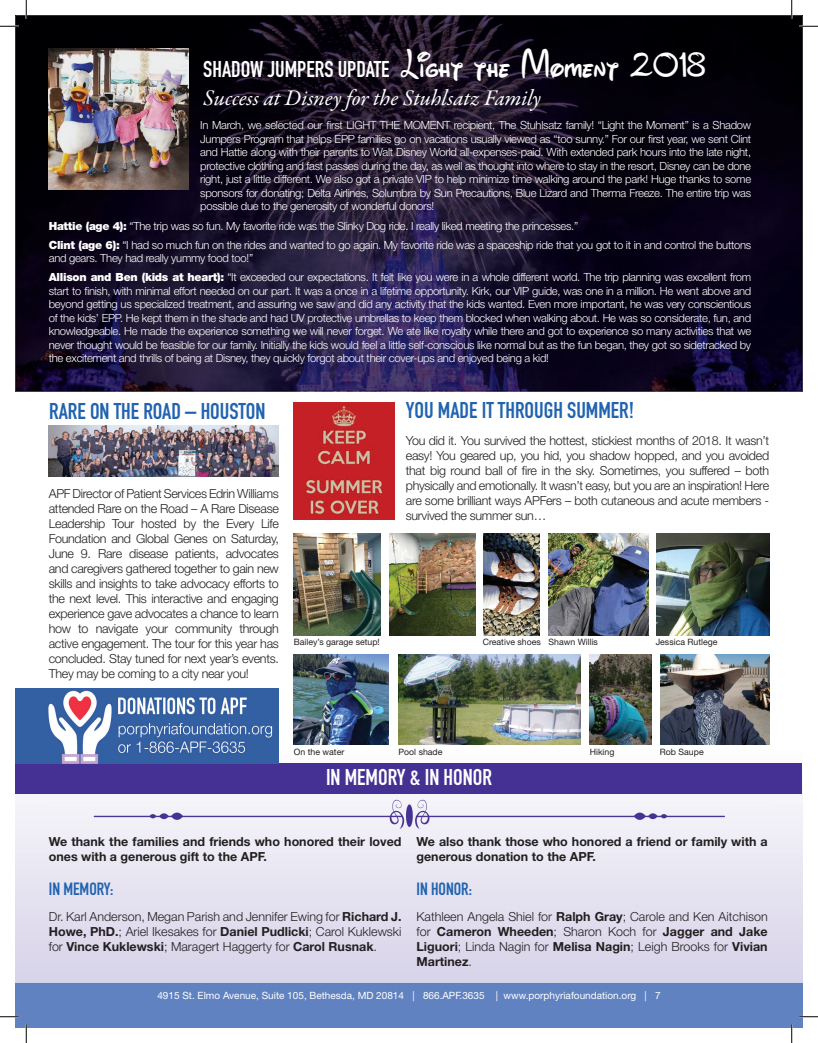
<style>
.page{position:relative;width:818px;height:1043px;background:#fff}
.page>*{position:absolute;margin:0;border:0;box-sizing:border-box;transform-origin:0 0}
.t1{font:38.75px "Walt Disney Scriptv 4.1";color:#fff}
.t2{font:22.5px "DIN Engschrift Std";color:#2163b0}
.t3{font:italic 22.5px "Garamond Premr Pro";letter-spacing:-.005em;color:#fff}
.t4{font:22.5px "DIN Engschrift Std";color:#fff}
.t5{font:17.5px "DIN Engschrift Std";color:#2163b0}
.t6{font:300 12.5px/15px "Helvetica Neue LT Std";letter-spacing:-.02em;color:#231f20;text-align:justify}
.t7{font:700 12.5px/15px "Helvetica Neue LT Std";color:#231f20}
.t8{font:300 11.25px/13.5px "Helvetica Neue LT Std";letter-spacing:-.025em;color:#fff;text-align:justify}
.t9{font:10px "Helvetica Neue";color:#fff}
.t10{font:8.75px "Helvetica Neue";color:#231f20}
.s1{font-weight:900}
.s2{font-weight:700}
</style>
<div class="page">
<div style="left:15px;top:982px;width:787px;height:46px;background:#6182c1"></div>
<svg style="left:15px;top:763px;width:787px;height:219px;background:#e2dfee"></svg>
<div style="left:16px;top:763px;width:786px;height:30px;background:#443193"></div>
<img style="left:49px;top:795px;width:720px;height:37px">
<img style="left:16px;top:16px;width:786px;height:375px">
<img style="left:48px;top:49px;width:141px;height:140px">
<img style="left:49px;top:425px;width:230px;height:52px">
<img style="left:294px;top:402px;width:100px;height:117px">
<img style="left:294px;top:533px;width:86px;height:102px">
<img style="left:389px;top:533px;width:86px;height:102px">
<img style="left:483px;top:533px;width:56px;height:102px">
<img style="left:548px;top:533px;width:100px;height:102px">
<img style="left:656px;top:533px;width:113px;height:102px">
<img style="left:294px;top:654px;width:94px;height:90px">
<img style="left:398px;top:654px;width:182px;height:90px">
<img style="left:589px;top:654px;width:62px;height:90px">
<img style="left:660px;top:654px;width:109px;height:90px">
<img style="left:15px;top:689px;width:264px;height:74px">
<svg style="left:0;top:25px;width:19px;height:2px"></svg>
<svg style="left:799px;top:25px;width:19px;height:2px"></svg>
<svg style="left:0;top:1016px;width:19px;height:1px"></svg>
<svg style="left:799px;top:1015px;width:19px;height:2px"></svg>
<svg style="left:25px;top:0;width:2px;height:19px"></svg>
<svg style="left:25px;top:1024px;width:2px;height:18px"></svg>
<svg style="left:790px;top:0;width:2px;height:19px"></svg>
<svg style="left:791px;top:1024px;width:1px;height:18px"></svg>
<h1 class="t1" style="left:400px;top:39px;width:307px">Light the Moment 2018</h1>
<h2 class="t4" style="left:203px;top:56px;width:188px">SHADOW JUMPERS UPDATE</h2>
<h2 class="t3" style="left:203px;top:84px;width:339px">Success at Disney for the Stuhlsatz Family</h2>
<p class="t8" style="left:200px;top:118px;width:552px">In March, we selected our first LIGHT THE MOMENT recipient, The Stuhlsatz family! “Light the Moment” is a Shadow Jumpers Program that helps EPP families go on vacations usually viewed as “too sunny.” For our first year, we sent Clint and Hattie along with their parents to Walt Disney World all-expenses-paid. With extended park hours into the late night, protective clothing and fast passes during the day, as well as thought into where to stay in the resort, Disney can be done right, just a little different. We also got a private VIP to help minimize time walking around the park! Huge thanks to some sponsors for donating; Delta Airlines, Solumbra by Sun Precautions, Blue Lizard and Therma Freeze. The entire trip was possible due to the generosity of wonderful donors!</p>
<p class="t8" style="left:49px;top:216px;width:704px;line-height:19.1px"><span class="s1">Hattie (age 4):</span> “The trip was so fun. My favorite ride was the Slinky Dog ride. I really liked meeting the princesses.”<br><span class="s1">Clint (age 6):</span> “I had so much fun on the rides and wanted to go again. My favorite ride was a spaceship ride that you got to it in and control the buttons</p>
<p class="t8" style="left:49px;top:248px;width:703px;line-height:19.1px">and gears. They had really yummy food too!”<br><span class="s1">Allison and Ben (kids at heart):</span> “It exceeded our expectations. It felt like you were in a whole different world. The trip planning was excellent from</p>
<p class="t8" style="left:49px;top:284px;width:704px">start to finish, with minimal effort needed on our part. It was a once in a lifetime opportunity. Kirk, our VIP guide, was one in a million. He went above and beyond getting us specialized treatment, and assuring we saw and did any activity that the kids wanted. Even more important, he was very conscientious of the kids’ EPP. He kept them in the shade and had UV protective umbrellas to keep them blocked when walking about. He was so considerate, fun, and knowledgeable. He made the experience something we will never forget. We ate like royalty while there and got to experience so many activities that we never thought would be feasible for our family. Initially the kids would feel a little self-conscious like normal but as the fun began, they got so sidetracked by the excitement and thrills of being at Disney, they quickly forgot about their cover-ups and enjoyed being a kid!</p>
<h2 class="t2" style="left:49px;top:398px;width:218px">RARE ON THE ROAD – HOUSTON</h2>
<p class="t6" style="left:49px;top:485px;width:232px">APF Director of Patient Services Edrin Williams attended Rare on the Road – A Rare Disease Leadership Tour hosted by the Every Life Foundation and Global Genes on Saturday, June 9. Rare disease patients, advocates and caregivers gathered together to gain new skills and insights to take advocacy efforts to the next level. This interactive and engaging experience gave advocates a chance to learn how to navigate your community through active engagement. The tour for this year has concluded. Stay tuned for next year’s events.<br>They may be coming to a city near you!</p>
<h2 class="t2" style="left:406px;top:397px;width:230px">YOU MADE IT THROUGH SUMMER!</h2>
<p class="t6" style="left:406px;top:432px;width:365px">You did it. You survived the hottest, stickiest months of 2018. It wasn’t easy! You geared up, you hid, you shadow hopped, and you avoided that big round ball of fire in the sky. Sometimes, you suffered – both physically and emotionally. It wasn’t easy, but you are an inspiration! Here are some brilliant ways APFers – both cutaneous and acute members - survived the summer sun…</p>
<p class="t10" style="left:294px;top:636px;width:87px">Bailey’s garage setup!</p>
<p class="t10" style="left:483px;top:636px;width:117px">Creative shoes Shawn Willis</p>
<p class="t10" style="left:655px;top:636px;width:63px">Jessica Rutlege</p>
<p class="t10" style="left:294px;top:746px;width:52px">On the water</p>
<p class="t10" style="left:398px;top:746px;width:45px">Pool shade</p>
<p class="t10" style="left:589px;top:746px;width:26px">Hiking</p>
<p class="t10" style="left:660px;top:746px;width:45px">Rob Saupe</p>
<h2 class="t4" style="left:326px;top:764px;width:167px">IN MEMORY &amp; IN HONOR</h2>
<p class="t7" style="left:49px;top:834px;width:354px">We thank the families and friends who honored their loved ones with a generous gift to the APF.</p>
<h3 class="t5" style="left:49px;top:878px;width:66px">IN MEMORY:</h3>
<p class="t6" style="left:49px;top:909px;width:354px">Dr. Karl Anderson, Megan Parish and Jennifer Ewing for <span class="s2">Richard J.<br>Howe, PhD.</span>; Ariel Ikesakes for <span class="s2">Daniel Pudlicki</span>; Carol Kuklewski for <span class="s2">Vince Kuklewski</span>; Maragert Haggerty for <span class="s2">Carol Rusnak</span>.</p>
<p class="t7" style="left:416px;top:834px;width:352px">We also thank those who honored a friend or family with a generous donation to the APF.</p>
<h3 class="t5" style="left:416px;top:878px;width:57px">IN HONOR:</h3>
<p class="t6" style="left:416px;top:909px;width:352px">Kathleen Angela Shiel for <span class="s2">Ralph Gray</span>; Carole and Ken Aitchison for <span class="s2">Cameron Wheeden</span>; Sharon Koch for <span class="s2">Jagger and Jake Liguori</span>; Linda Nagin for <span class="s2">Melisa Nagin</span>; Leigh Brooks for <span class="s2">Vivian Martinez</span>.</p>
<p class="t9" style="left:157px;top:989px;width:504px">4915 St. Elmo Avenue, Suite 105, Bethesda, MD 20814 | 866.APF.3635 | www.porphyriafoundation.org | 7</p>
</div>
